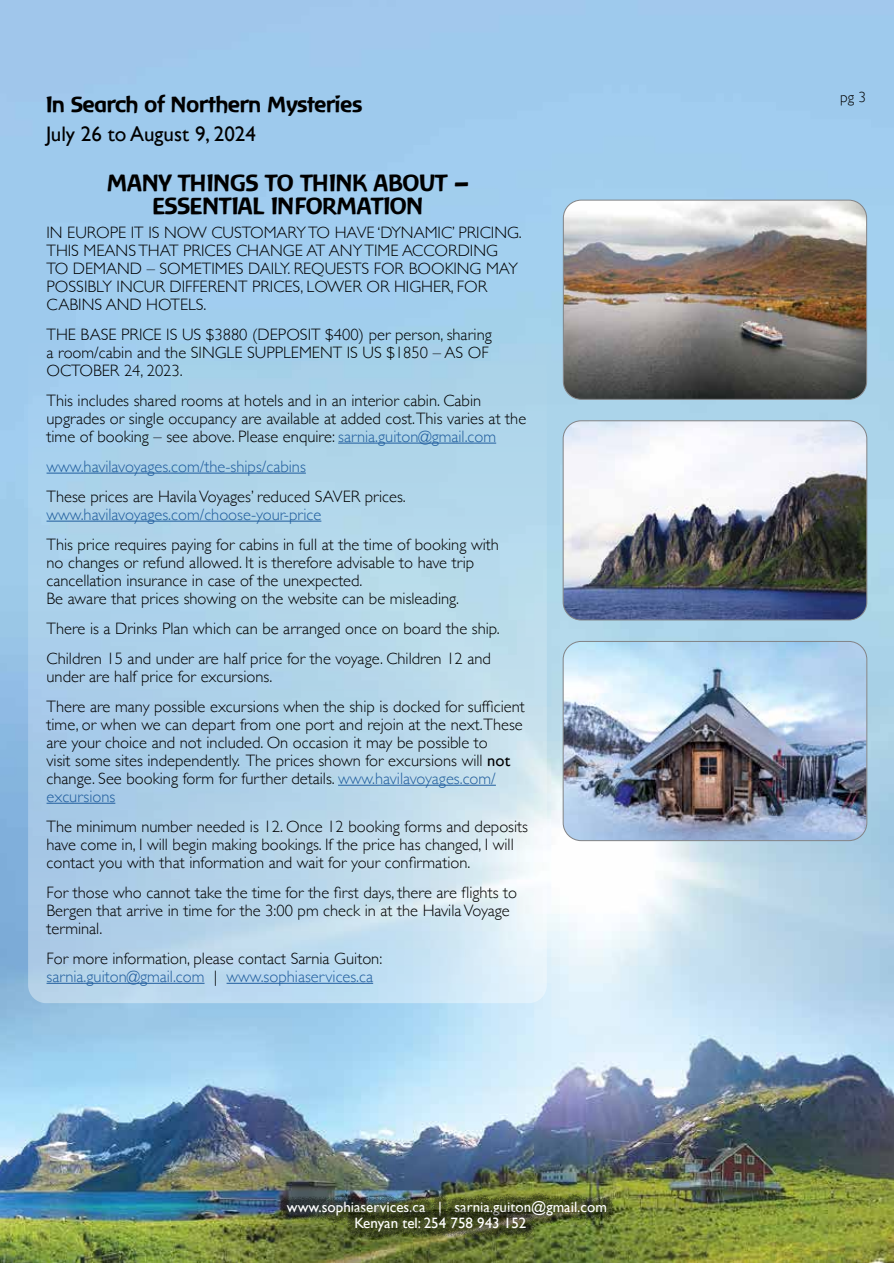
<style>
.page{position:relative;width:894px;height:1263px;background:#fff}
.page>*{position:absolute;margin:0;border:0;box-sizing:border-box;transform-origin:0 0}
.t1{font:22.5px/22.5px "Baar Zeitgeist";color:#000;text-align:center}
.t2{font:21px "Baar Zeitgeist";color:#000}
.t3{font:21px "Gill Sans";color:#000}
.t4{font:300 16.5px/18px "Gill Sans";color:#000}
.t5{font:300 16.5px "Gill Sans";color:#215e9e}
.t6{font:15px/16.2px "Gill Sans";color:#fff}
.t7{font:300 15px "Gill Sans";color:#000}
.s1{color:#215e9e}
.s2{font-weight:400}
</style>
<div class="page">
<img style="left:0;top:0;width:893px;height:1263px">
<svg style="left:28px;top:261px;width:518px;height:742px;background:#b2d4eb"></svg>
<img style="left:563px;top:421px;width:303px;height:199px">
<div style="left:562px;top:420px;width:304px;height:200px;border:1px solid #808285;border-radius:18px"></div>
<img style="left:563px;top:200px;width:303px;height:199px">
<div style="left:563px;top:200px;width:303px;height:199px;border:1px solid #808285;border-radius:18px"></div>
<img style="left:563px;top:641px;width:303px;height:199px">
<div style="left:562px;top:641px;width:304px;height:200px;border:1px solid #808285;border-radius:18px"></div>
<hr style="left:338px;top:443px;width:158px;height:1px;background:#215e9e">
<hr style="left:46px;top:473px;width:260px;height:1px;background:#215e9e">
<hr style="left:46px;top:521px;width:275px;height:1px;background:#215e9e">
<hr style="left:338px;top:785px;width:157px;height:1px;background:#215e9e">
<hr style="left:46px;top:803px;width:69px;height:1px;background:#215e9e">
<hr style="left:46px;top:983px;width:158px;height:1px;background:#215e9e">
<hr style="left:226px;top:983px;width:147px;height:1px;background:#215e9e">
<div style="left:278px;top:1192px;width:337px;height:32px;background:#000;opacity:.5"></div>
<div style="left:347px;top:1209px;width:188px;height:31px;background:#000;opacity:.5"></div>
<p class="t2" style="left:46px;top:91px;width:318px">In Search of Northern Mysteries</p>
<p class="t3" style="left:46px;top:122px;width:211px">July 26 to August 9, 2024</p>
<h1 class="t1" style="left:107px;top:171px;width:363px">MANY THINGS TO THINK ABOUT –<br>ESSENTIAL INFORMATION</h1>
<p class="t4" style="left:46px;top:223px;width:476px">IN EUROPE IT IS NOW CUSTOMARY TO HAVE ‘DYNAMIC’ PRICING.<br>THIS MEANS THAT PRICES CHANGE AT ANY TIME ACCORDING TO DEMAND – SOMETIMES DAILY. REQUESTS FOR BOOKING MAY POSSIBLY INCUR DIFFERENT PRICES, LOWER OR HIGHER, FOR CABINS AND HOTELS.</p>
<p class="t4" style="left:46px;top:325px;width:446px">THE BASE PRICE IS US $3880 (DEPOSIT $400) per person, sharing a room/cabin and the SINGLE SUPPLEMENT IS US $1850 – AS OF<br>OCTOBER 24, 2023.</p>
<p class="t4" style="left:46px;top:391px;width:481px">This includes shared rooms at hotels and in an interior cabin. Cabin upgrades or single occupancy are available at added cost.This varies at the time of booking – see above. Please enquire: <span class="s1">sarnia.guiton@gmail.com</span></p>
<p class="t5" style="left:46px;top:453px;width:261px">www.havilavoyages.com/the-ships/cabins</p>
<p class="t4" style="left:46px;top:487px;width:360px">These prices are Havila Voyages’ reduced SAVER prices.</p>
<p class="t5" style="left:46px;top:501px;width:276px">www.havilavoyages.com/choose-your-price</p>
<p class="t4" style="left:46px;top:535px;width:453px">This price requires paying for cabins in full at the time of booking with no changes or refund allowed. It is therefore advisable to have trip cancellation insurance in case of the unexpected.<br>Be aware that prices showing on the website can be misleading.</p>
<p class="t4" style="left:46px;top:613px;width:454px;line-height:30px">There is a Drinks Plan which can be arranged once on board the ship.<br>Children 15 and under are half price for the voyage. Children 12 and</p>
<p class="t4" style="left:46px;top:661px;width:479px;line-height:30px">under are half price for excursions.<br>There are many possible excursions when the ship is docked for sufficient</p>
<p class="t4" style="left:46px;top:715px;width:477px">time, or when we can depart from one port and rejoin at the next.These are your choice and not included. On occasion it may be possible to<br>visit some sites independently. The prices shown for excursions will <span class="s2">not </span>change. See booking form for further details. <span class="s1">www.havilavoyages.com/ excursions</span></p>
<p class="t4" style="left:46px;top:817px;width:483px">The minimum number needed is 12. Once 12 booking forms and deposits have come in, I will begin making bookings. If the price has changed, I will contact you with that information and wait for your confirmation.</p>
<p class="t4" style="left:46px;top:883px;width:472px">For those who cannot take the time for the first days, there are flights to<br>Bergen that arrive in time for the 3:00 pm check in at the Havila Voyage terminal.</p>
<p class="t4" style="left:46px;top:949px;width:337px">For more information, please contact Sarnia Guiton: <span class="s1">sarnia.guiton@gmail.com</span> | <span class="s1">www.sophiaservices.ca</span></p>
<p class="t6" style="left:354px;top:1198px;width:254px;text-indent:-67px">www.sophiaservices.ca | sarnia.guiton@gmail.com<br>Kenyan tel: 254 758 943 152</p>
<p class="t7" style="left:839px;top:85px;width:27px">pg 3</p>
</div>
